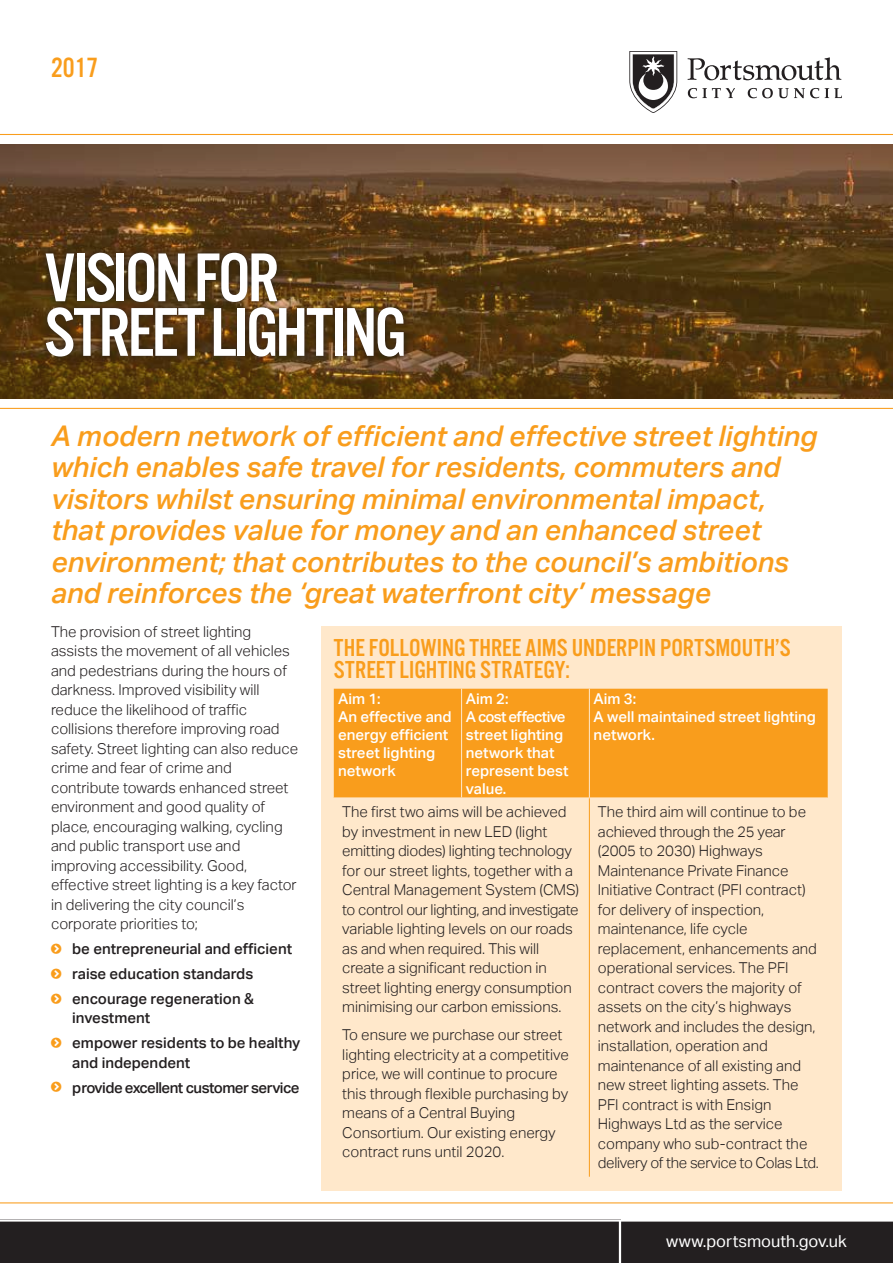
<style>
.page{position:relative;width:893px;height:1263px;background:#fff}
.page>*{position:absolute;margin:0;border:0;box-sizing:border-box;transform-origin:0 0}
.t1{font:71.55px/54.6px "Alternate Got No 3 D";letter-spacing:-.04em;color:#fff}
.t2{font:28.95px "Alternate Got No 3 D";color:#f99d1c}
.t3{font:italic 500 28.5px/31.5px "Aktiv Grotesk";color:#f99d1c}
.t4{font:25.5px/22.5px "Alternate Got No 3 D";color:#f99d1c}
.t5{font:16.5px "Aktiv Grotesk";color:#fff}
.t6{font:300 15px/19.5px "Aktiv Grotesk";color:#231f20}
.t7{font:500 15px/18px "Aktiv Grotesk";color:#fff}
.t8{font:500 15px/24.8px "Aktiv Grotesk";color:#231f20}
.t9{font:500 15px/24.8px "Aktiv Grotesk";letter-spacing:-.035em;color:#231f20}
</style>
<div class="page">
<svg style="left:629px;top:51px;width:48px;height:62px"></svg>
<svg style="left:688px;top:57px;width:153px;height:23px"></svg>
<svg style="left:688px;top:88px;width:47px;height:10px"></svg>
<svg style="left:748px;top:88px;width:71px;height:10px"></svg>
<svg style="left:825px;top:88px;width:17px;height:10px"></svg>
<div style="left:621px;top:1220px;width:272px;height:43px;background:#231f20"></div>
<div style="left:0;top:1219px;width:621px;height:44px;background:#231f20"></div>
<hr style="left:619px;top:1220px;width:2px;height:43px;background:#fff">
<hr style="left:0;top:1219px;width:893px;height:2px;background:#fff">
<div style="left:321px;top:626px;width:521px;height:565px;background:#ffe8cb"></div>
<div style="left:334px;top:689px;width:494px;height:108px;background:#f99d1c"></div>
<hr style="left:461px;top:689px;width:1px;height:108px;background:#ffe8cb">
<hr style="left:589px;top:689px;width:1px;height:108px;background:#ffe8cb">
<hr style="left:589px;top:798px;width:1px;height:379px;background:#f99d1c">
<svg style="left:0;top:144px;width:893px;height:255px;background:#61421e"></svg>
<hr style="left:0;top:134px;width:893px;height:1px;background:#f99d1c">
<hr style="left:0;top:408px;width:893px;height:1px;background:#f99d1c">
<hr style="left:0;top:1202px;width:893px;height:1px;background:#f99d1c">
<div style="left:41px;top:248px;width:368px;height:114px;background:#231f20;opacity:.75"></div>
<h2 class="t2" style="left:51px;top:52px;width:49px">2017</h2>
<h1 class="t1" style="left:44px;top:252px;width:364px">VISION FOR<br>STREET LIGHTING</h1>
<p class="t3" style="left:51px;top:420px;width:768px">A modern network of efficient and effective street lighting which enables safe travel for residents, commuters and visitors whilst ensuring minimal environmental impact, that provides value for money and an enhanced street environment; that contributes to the council’s ambitions and reinforces the ‘great waterfront city’ message</p>
<p class="t6" style="left:51px;top:622px;width:249px">The provision of street lighting assists the movement of all vehicles and pedestrians during the hours of darkness. Improved visibility will reduce the likelihood of traffic collisions therefore improving road safety. Street lighting can also reduce crime and fear of crime and contribute towards enhanced street environment and good quality of place, encouraging walking, cycling and public transport use and improving accessibility. Good, effective street lighting is a key factor in delivering the city council’s corporate priorities to;</p>
<p class="t8" style="left:72px;top:937px;width:221px">be entrepreneurial and efficient raise education standards encourage regeneration &amp;</p>
<p class="t8" style="left:72px;top:1006px;width:230px">investment<br>empower residents to be healthy</p>
<p class="t9" style="left:72px;top:1050px;width:229px">and independent<br>provide excellent customer service</p>
<h3 class="t4" style="left:334px;top:637px;width:458px">THE FOLLOWING THREE AIMS UNDERPIN PORTSMOUTH’S<br>STREET LIGHTING STRATEGY:</h3>
<p class="t7" style="left:338px;top:689px;width:115px">Aim 1:<br>An effective and energy efficient street lighting network</p>
<p class="t7" style="left:466px;top:689px;width:104px">Aim 2:<br>A cost effective street lighting network that represent best value.</p>
<p class="t7" style="left:594px;top:689px;width:224px">Aim 3:<br>A well maintained street lighting network.</p>
<p class="t6" style="left:342px;top:802px;width:238px">The first two aims will be achieved by investment in new LED (light emitting diodes) lighting technology for our street lights, together with a Central Management System (CMS) to control our lighting, and investigate variable lighting levels on our roads as and when required. This will create a significant reduction in street lighting energy consumption minimising our carbon emissions.</p>
<p class="t6" style="left:342px;top:1025px;width:228px">To ensure we purchase our street lighting electricity at a competitive price, we will continue to procure this through flexible purchasing by means of a Central Buying<br>Consortium. Our existing energy contract runs until 2020.</p>
<p class="t6" style="left:598px;top:802px;width:222px">The third aim will continue to be achieved through the 25 year (2005 to 2030) Highways<br>Maintenance Private Finance<br>Initiative Contract (PFI contract) for delivery of inspection, maintenance, life cycle replacement, enhancements and operational services. The PFI contract covers the majority of assets on the city’s highways network and includes the design, installation, operation and maintenance of all existing and new street lighting assets. The<br>PFI contract is with Ensign<br>Highways Ltd as the service company who sub-contract the delivery of the service to Colas Ltd.</p>
<p class="t5" style="left:666px;top:1231px;width:182px">www.portsmouth.gov.uk</p>
</div>
